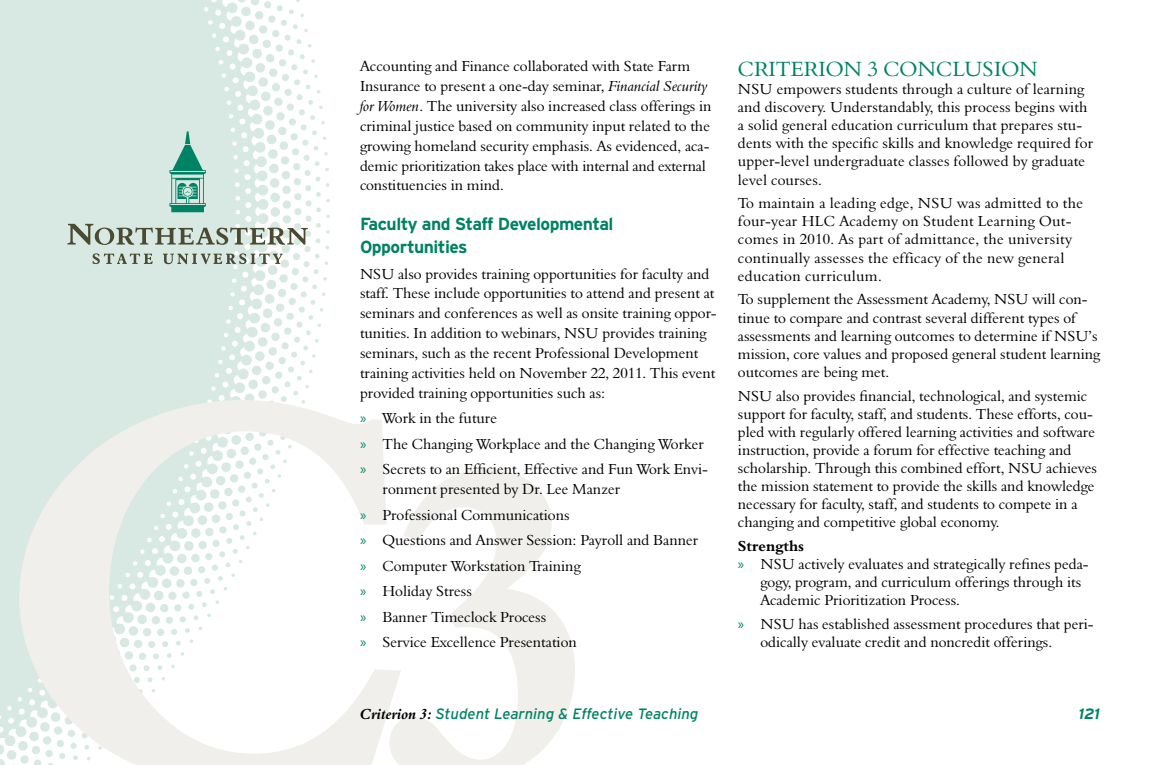
<style>
.page{position:relative;width:1170px;height:765px;background:#fff}
.page>*{position:absolute;margin:0;border:0;box-sizing:border-box;transform-origin:0 0}
.Core_Component_1{font:21.25px "Aldine 401 BT Roman A";color:#008265}
.Body_Header{font:700 17.5px/22.9px "Interstate";letter-spacing:-.03em;color:#008265}
.Body{font:15px/18.1px "Aldine 401 BT Roman A";color:#000}
.Bulletted_List{font:15px/18.1px "Aldine 401 BT Roman A";color:#000}
.Body-2{font:15px/18.1px "Aldine 401 BT Roman A";letter-spacing:.02em;color:#000}
.t1{font:italic 15px "Interstate";color:#008265}
.Body_Subhead_2{font:15px "Aldine 401 BT Bold A";color:#000}
.t2{font:italic 700 15px "Interstate";color:#008265}
.s1{font-family:"Aldine 401 BT Italic A"}
.s2{font-family:"Myriad Pro";color:#008265}
.s3{font-family:"Aldine 401 BT Bold Italic A";font-style:normal;color:#000}
</style>
<div class="page">
<svg style="left:0;top:0;width:330px;height:765px;fill:#d8e9e4"></svg>
<svg style="left:19px;top:400px;width:556px;height:365px"></svg>
<svg style="left:169px;top:131px;width:37px;height:81px;background:#7ebeaf"></svg>
<svg style="left:68px;top:224px;width:240px;height:21px;background:#aeb8ad"></svg>
<svg style="left:93px;top:253px;width:60px;height:11px"></svg>
<svg style="left:163px;top:253px;width:120px;height:11px"></svg>
<p class="Body" style="left:360px;top:56px;width:353px;line-height:19.9px">Accounting and Finance collaborated with State Farm Insurance to present a one-day seminar, <span class="s1">Financial Security for Women</span>. The university also increased class offerings in criminal justice based on community input related to the growing homeland security emphasis. As evidenced, aca&shy;demic prioritization takes place with internal and external constituencies in mind.</p>
<p class="Body_Header" style="left:360px;top:213px;width:255px">Faculty and Staff Developmental<br>Opportunities</p>
<p class="Body" style="left:360px;top:263px;width:358px;line-height:19.9px">NSU also provides training opportunities for faculty and staff. These include opportunities to attend and present at seminars and conferences as well as onsite training oppor&shy;tunities. In addition to webinars, NSU provides training seminars, such as the recent Professional Development training activities held on November 22, 2011. This event provided training opportunities such as:</p>
<p class="Bulletted_List" style="left:360px;top:409px;width:139px"><span class="s2">»</span> Work in the future</p>
<p class="Bulletted_List" style="left:360px;top:435px;width:345px"><span class="s2">»</span> The Changing Workplace and the Changing Worker</p>
<p class="Bulletted_List" style="left:382px;top:459px;width:327px;line-height:19.9px;text-indent:-22px"><span class="s2">»</span> Secrets to an Efficient, Effective and Fun Work Envi&shy;ronment presented by Dr. Lee Manzer</p>
<p class="Bulletted_List" style="left:360px;top:505px;width:211px"><span class="s2">»</span> Professional Communications</p>
<p class="Bulletted_List" style="left:360px;top:531px;width:340px"><span class="s2">»</span> Questions and Answer Session: Payroll and Banner</p>
<p class="Bulletted_List" style="left:360px;top:556px;width:222px"><span class="s2">»</span> Computer Workstation Training</p>
<p class="Bulletted_List" style="left:360px;top:582px;width:113px"><span class="s2">»</span> Holiday Stress</p>
<p class="Bulletted_List" style="left:360px;top:607px;width:188px"><span class="s2">»</span> Banner Timeclock Process</p>
<p class="Bulletted_List" style="left:360px;top:633px;width:218px"><span class="s2">»</span> Service Excellence Presentation</p>
<p class="Core_Component_1" style="left:738px;top:56px;width:302px">CRITERION 3 CONCLUSION</p>
<p class="Body" style="left:738px;top:80px;width:357px">NSU empowers students through a culture of learning and discovery. Understandably, this process begins with a solid general education curriculum that prepares stu&shy;dents with the specific skills and knowledge required for upper-level undergraduate classes followed by graduate level courses.</p>
<p class="Body-2" style="left:738px;top:194px;width:347px">To maintain a leading edge, NSU was admitted to the four-year HLC Academy on Student Learning Out&shy;comes in 2010. As part of admittance, the university continually assesses the efficacy of the new general education curriculum.</p>
<p class="Body" style="left:738px;top:290px;width:364px">To supplement the Assessment Academy, NSU will con&shy;tinue to compare and contrast several different types of assessments and learning outcomes to determine if NSU’s mission, core values and proposed general student learning outcomes are being met.</p>
<p class="Body" style="left:738px;top:386px;width:361px">NSU also provides financial, technological, and systemic support for faculty, staff, and students. These efforts, cou&shy;pled with regularly offered learning activities and software instruction, provide a forum for effective teaching and scholarship. Through this combined effort, NSU achieves the mission statement to provide the skills and knowledge necessary for faculty, staff, and students to compete in a changing and competitive global economy.</p>
<p class="Body_Subhead_2" style="left:738px;top:537px;width:68px">Strengths</p>
<p class="Bulletted_List" style="left:760px;top:555px;width:330px;text-indent:-22px"><span class="s2">»</span> NSU actively evaluates and strategically refines peda&shy;gogy, program, and curriculum offerings through its<br>Academic Prioritization Process.</p>
<p class="Bulletted_List" style="left:760px;top:615px;width:335px;text-indent:-22px"><span class="s2">»</span> NSU has established assessment procedures that peri&shy;odically evaluate credit and noncredit offerings.</p>
<p class="t1" style="left:360px;top:704px;width:340px"><span class="s3">Criterion 3:</span> Student Learning &amp; Effective Teaching</p>
<p class="t2" style="left:1078px;top:704px;width:23px">121</p>
</div>
